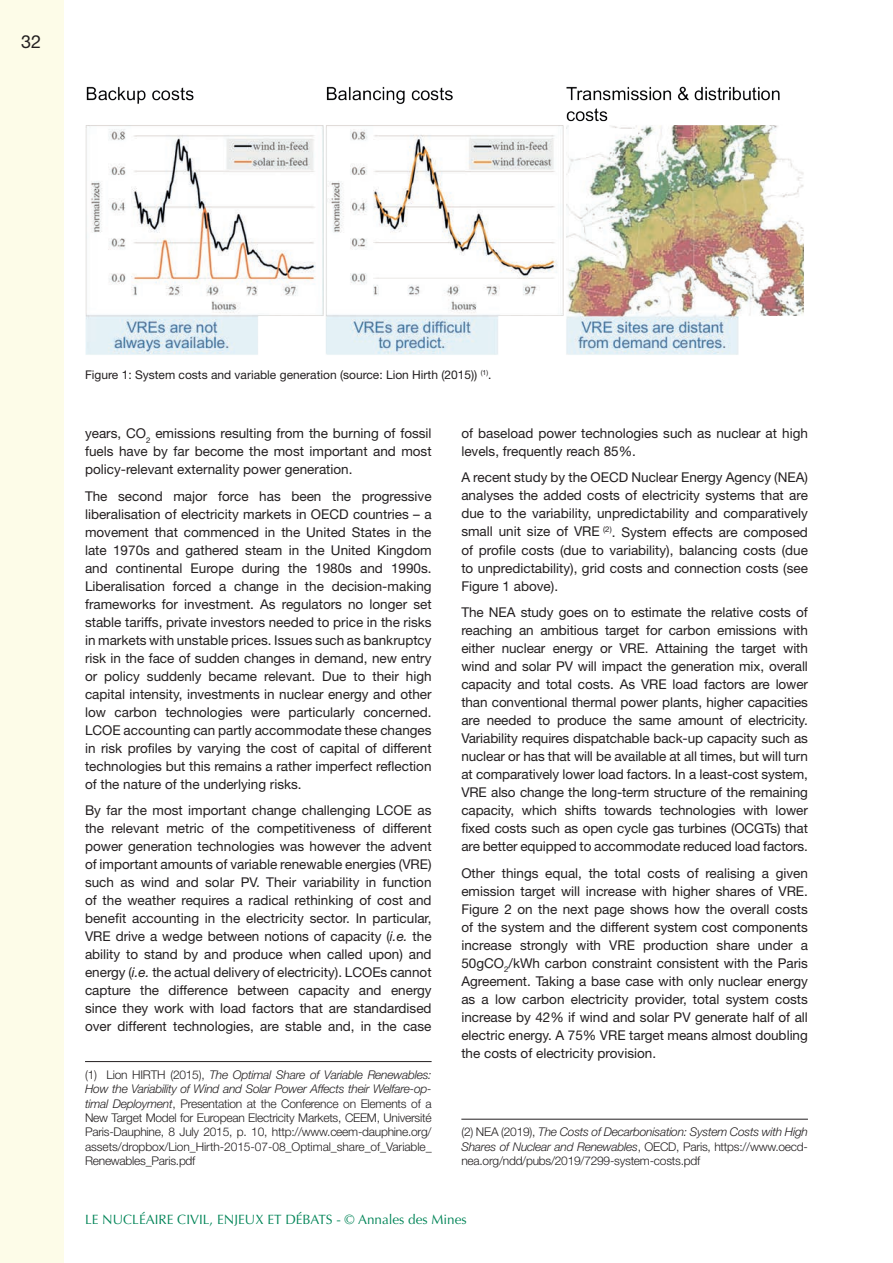
<style>
.page{position:relative;width:893px;height:1263px;background:#fff}
.page>*{position:absolute;margin:0;border:0;box-sizing:border-box;transform-origin:0 0}
.t1{font:18px "Helvetica Neue";color:#231f20}
.texte_courant{font:13.5px/18px "Helvetica Neue";color:#231f20;text-align:justify}
.t2{font:13.5px "Optima";color:#008457}
.légende{font:300 12px/14.4px "Helvetica Neue";letter-spacing:-.02em;color:#231f20;text-align:justify}
.légende-2{font:12px "Helvetica Neue";color:#231f20}
.s1{font-style:italic}
</style>
<div class="page">
<div style="left:0;top:0;width:64px;height:1263px;background:#fdfce8"></div>
<img style="left:85px;top:86px;width:719px;height:269px">
<hr style="left:461px;top:1119px;width:347px;height:1px;background:#231f20">
<hr style="left:85px;top:1061px;width:347px;height:1px;background:#231f20">
<p class="t1" style="left:21px;top:31px;width:22px">32</p>
<p class="légende-2" style="left:85px;top:368px;width:408px">Figure 1: System costs and variable generation (source: Lion Hirth (2015)) <sup>(1)</sup>.</p>
<p class="texte_courant" style="left:85px;top:424px;width:348px">years, CO<sub>2</sub> emissions resulting from the burning of fossil fuels have by far become the most important and most policy-relevant externality power generation.</p>
<p class="texte_courant" style="left:85px;top:486px;width:348px">The second major force has been the progressive liberalisation of electricity markets in OECD countries – a movement that commenced in the United States in the late 1970s and gathered steam in the United Kingdom and continental Europe during the 1980s and 1990s.<br>Liberalisation forced a change in the decision-making frameworks for investment. As regulators no longer set stable tariffs, private investors needed to price in the risks in markets with unstable prices. Issues such as bankruptcy risk in the face of sudden changes in demand, new entry or policy suddenly became relevant. Due to their high capital intensity, investments in nuclear energy and other low carbon technologies were particularly concerned.<br>LCOE accounting can partly accommodate these changes in risk profiles by varying the cost of capital of different technologies but this remains a rather imperfect reflection of the nature of the underlying risks.</p>
<p class="texte_courant" style="left:85px;top:801px;width:348px">By far the most important change challenging LCOE as the relevant metric of the competitiveness of different power generation technologies was however the advent of important amounts of variable renewable energies (VRE) such as wind and solar PV. Their variability in function of the weather requires a radical rethinking of cost and benefit accounting in the electricity sector. In particular, VRE drive a wedge between notions of capacity (<span class="s1">i.e.</span> the ability to stand by and produce when called upon) and energy (<span class="s1">i.e.</span> the actual delivery of electricity). LCOEs cannot capture the difference between capacity and energy since they work with load factors that are standardised over different technologies, are stable and, in the case</p>
<p class="légende" style="left:85px;top:1067px;width:348px">(1) Lion HIRTH (2015), <span class="s1">The Optimal Share of Variable Renewables:<br>How the Variability of Wind and Solar Power Affects their Welfare-op&shy;timal Deployment</span>, Presentation at the Conference on Elements of a New Target Model for European Electricity Markets, CEEM, Université Paris-Dauphine, 8 July 2015, p. 10, http://www.ceem-dauphine.org/ assets/dropbox/Lion_Hirth-2015-07-08_Optimal_share_of_Variable_ Renewables_Paris.pdf</p>
<p class="texte_courant" style="left:461px;top:424px;width:348px">of baseload power technologies such as nuclear at high levels, frequently reach 85%.</p>
<p class="texte_courant" style="left:461px;top:468px;width:348px">A recent study by the OECD Nuclear Energy Agency (NEA) analyses the added costs of electricity systems that are due to the variability, unpredictability and comparatively small unit size of VRE <sup>(2)</sup>. System effects are composed of profile costs (due to variability), balancing costs (due to unpredictability), grid costs and connection costs (see Figure 1 above).</p>
<p class="texte_courant" style="left:461px;top:603px;width:348px">The NEA study goes on to estimate the relative costs of reaching an ambitious target for carbon emissions with either nuclear energy or VRE. Attaining the target with wind and solar PV will impact the generation mix, overall capacity and total costs. As VRE load factors are lower than conventional thermal power plants, higher capacities are needed to produce the same amount of electricity.<br>Variability requires dispatchable back-up capacity such as nuclear or has that will be available at all times, but will turn at comparatively lower load factors. In a least-cost system, VRE also change the long-term structure of the remaining capacity, which shifts towards technologies with lower fixed costs such as open cycle gas turbines (OCGTs) that are better equipped to accommodate reduced load factors.</p>
<p class="texte_courant" style="left:461px;top:863px;width:348px">Other things equal, the total costs of realising a given emission target will increase with higher shares of VRE.<br>Figure 2 on the next page shows how the overall costs of the system and the different system cost components increase strongly with VRE production share under a 50gCO<sub>2</sub>/kWh carbon constraint consistent with the Paris Agreement. Taking a base case with only nuclear energy as a low carbon electricity provider, total system costs increase by 42% if wind and solar PV generate half of all electric energy. A 75% VRE target means almost doubling the costs of electricity provision.</p>
<p class="légende" style="left:461px;top:1125px;width:348px">(2) NEA (2019), <span class="s1">The Costs of Decarbonisation: System Costs with High Shares of Nuclear and Renewables</span>, OECD, Paris, https://www.oecd&shy;nea.org/ndd/pubs/2019/7299-system-costs.pdf</p>
<p class="t2" style="left:85px;top:1212px;width:383px">LE NUCLÉAIRE CIVIL, ENJEUX ET DÉBATS - © Annales des Mines</p>
</div>
